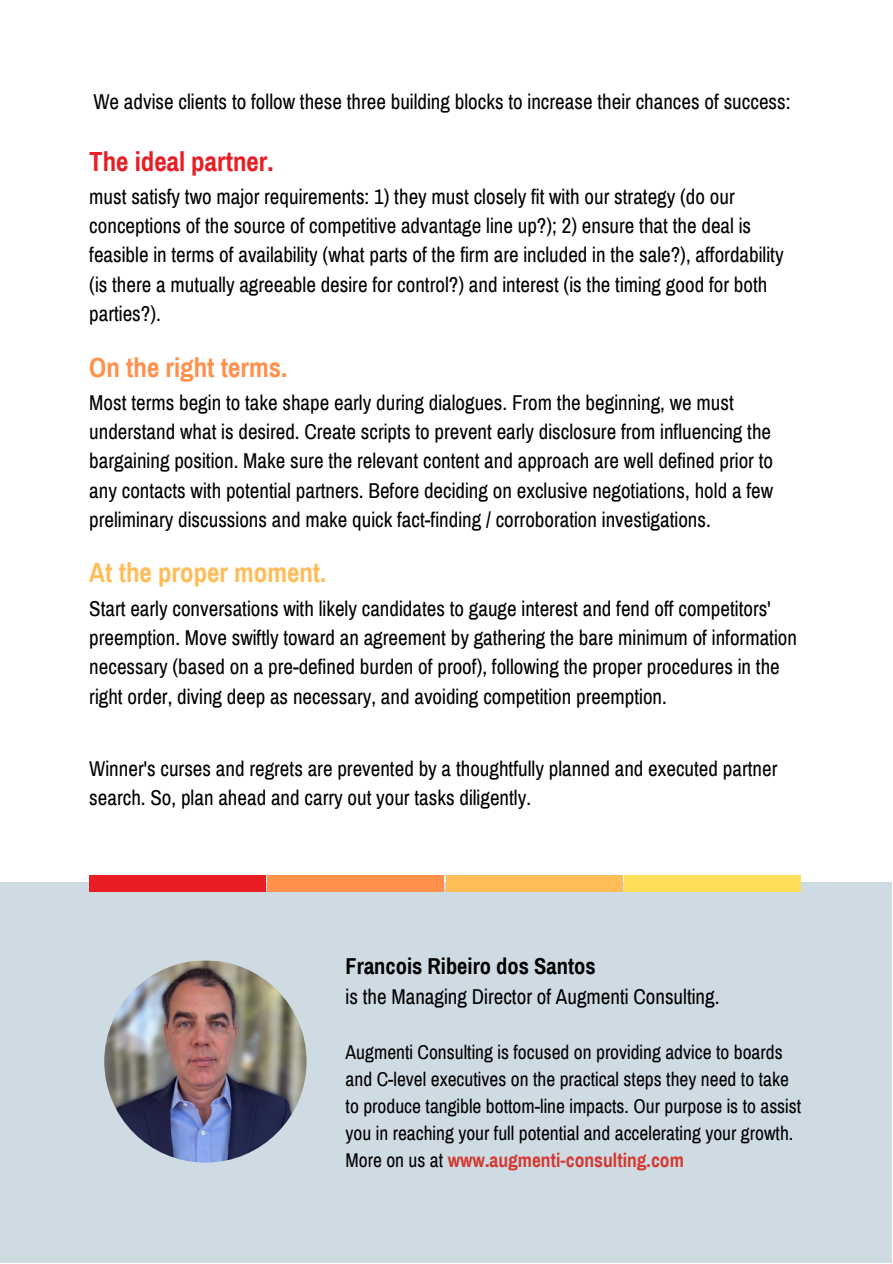
<style>
.page{position:relative;width:893px;height:1264px;background:#fff}
.page>*{position:absolute;margin:0;border:0;box-sizing:border-box;transform-origin:0 0}
.t1{font:700 27px "Archivo Narrow";color:#ffbd59}
.t2{font:700 27px "Archivo Narrow";color:#e91e25}
.t3{font:700 27px "Archivo Narrow";color:#ff914d}
.t4{font:700 22.5px "Archivo Narrow";color:#000}
.t5{font:21px/29.2px "Archivo Narrow";color:#000}
.t6{font:19.5px/27px "Archivo Narrow";color:#000}
.s1{font-weight:700;color:#d63832}
</style>
<div class="page">
<div style="left:0;top:881px;width:891px;height:381px;background:#cfdbe2"></div>
<img style="left:104px;top:960px;width:202px;height:202px;border-radius:50%">
<div style="left:89px;top:875px;width:177px;height:16px;background:#e91e25"></div>
<div style="left:267px;top:875px;width:177px;height:16px;background:#ff914d"></div>
<div style="left:446px;top:875px;width:176px;height:16px;background:#ffbd59"></div>
<div style="left:624px;top:875px;width:177px;height:16px;background:#ffde59"></div>
<p class="t5" style="left:93px;top:87px;width:698px">We advise clients to follow these three building blocks to increase their chances of success:</p>
<p class="t2" style="left:89px;top:147px;width:186px">The ideal partner.</p>
<p class="t5" style="left:89px;top:182px;width:695px">must satisfy two major requirements: 1) they must closely fit with our strategy (do our conceptions of the source of competitive advantage line up?); 2) ensure that the deal is feasible in terms of availability (what parts of the firm are included in the sale?), affordability (is there a mutually agreeable desire for control?) and interest (is the timing good for both parties?).</p>
<p class="t3" style="left:89px;top:353px;width:199px">On the right terms.</p>
<p class="t5" style="left:89px;top:388px;width:685px">Most terms begin to take shape early during dialogues. From the beginning, we must understand what is desired. Create scripts to prevent early disclosure from influencing the bargaining position. Make sure the relevant content and approach are well defined prior to any contacts with potential partners. Before deciding on exclusive negotiations, hold a few preliminary discussions and make quick fact-finding / corroboration investigations.</p>
<p class="t1" style="left:89px;top:558px;width:239px">At the proper moment.</p>
<p class="t5" style="left:89px;top:594px;width:709px">Start early conversations with likely candidates to gauge interest and fend off competitors' preemption. Move swiftly toward an agreement by gathering the bare minimum of information necessary (based on a pre-defined burden of proof), following the proper procedures in the right order, diving deep as necessary, and avoiding competition preemption.</p>
<p class="t5" style="left:89px;top:754px;width:689px">Winner's curses and regrets are prevented by a thoughtfully planned and executed partner search. So, plan ahead and carry out your tasks diligently.</p>
<p class="t4" style="left:345px;top:954px;width:251px">Francois Ribeiro dos Santos</p>
<p class="t5" style="left:345px;top:982px;width:375px">is the Managing Director of Augmenti Consulting.</p>
<p class="t6" style="left:345px;top:1039px;width:457px">Augmenti Consulting is focused on providing advice to boards and C-level executives on the practical steps they need to take to produce tangible bottom-line impacts. Our purpose is to assist you in reaching your full potential and accelerating your growth.<br>More on us at <span class="s1">www.augmenti-consulting.com</span></p>
</div>
